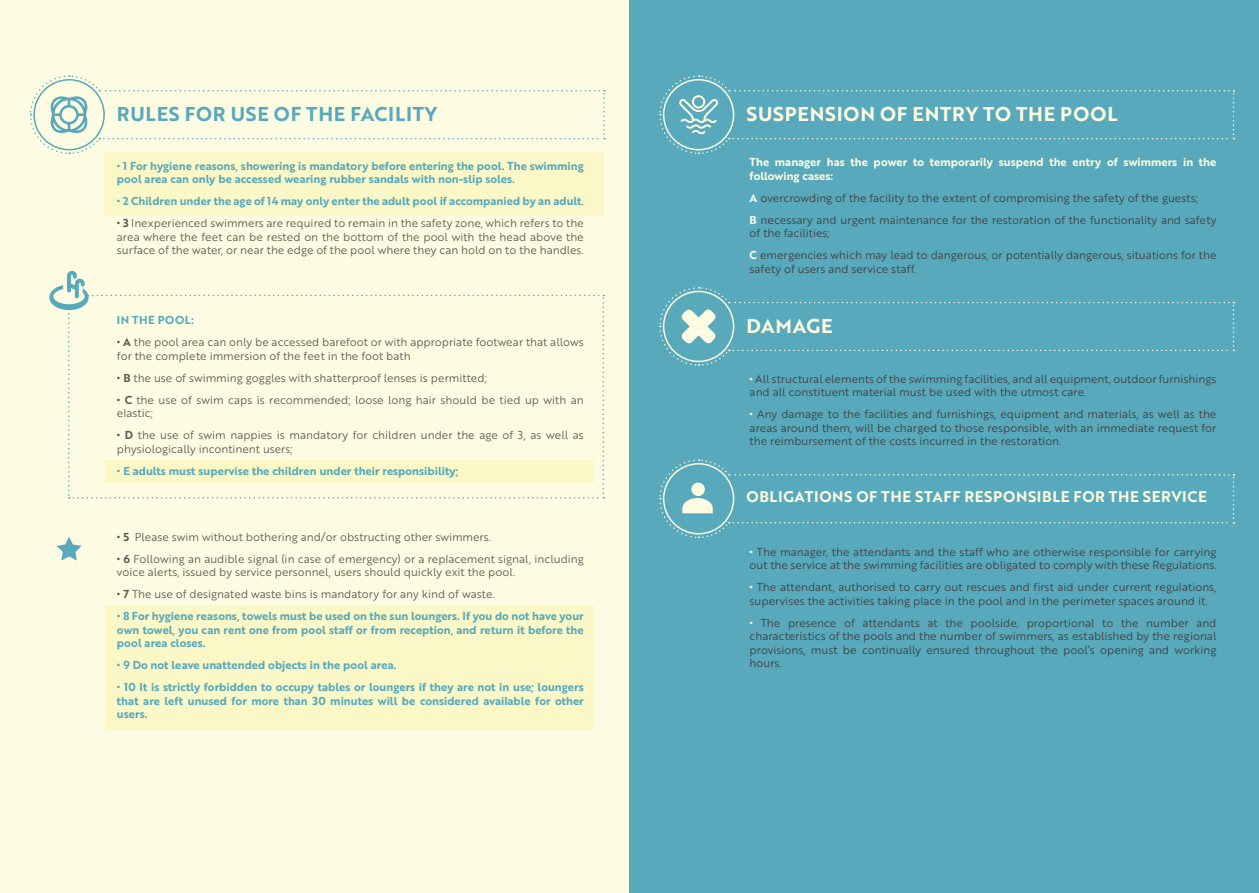
<style>
.page{position:relative;width:1259px;height:893px;background:#fff}
.page>*{position:absolute;margin:0;border:0;box-sizing:border-box;transform-origin:0 0}
.t1{font:19.5px "Brother 1816 Bold";letter-spacing:.04em;color:#fdfbe1}
.t2{font:19.5px "Brother 1816 Bold";letter-spacing:.04em;color:#57a9bb}
.t3{font:15px "Brother 1816 Bold";letter-spacing:.04em;color:#fdfbe1}
.t4{font:11.25px/13.5px "Brother 1816 Book";color:#414142}
.t5{font:11.25px/13.5px "Brother 1816 Book";color:#5e5e54}
.t6{font:11.25px/13.5px "Brother 1816 Bold";color:#57a9bb;text-align:justify}
.t7{font:11.25px/13.5px "Brother 1816 Bold";color:#fdfbe1}
.t8{font:11.25px "Brother 1816 Bold";letter-spacing:.04em;color:#57a9bb}
.s1{font-family:"Brother 1816 Book";color:#5e5e54}
.s2{font-family:"Brother 1816 Bold"}
.s3{font-family:"Brother 1816 Bold";color:#fdfbe1}
</style>
<div class="page">
<div style="left:0;top:0;width:629px;height:893px;background:#fdfbe1"></div>
<div style="left:105px;top:151px;width:499px;height:65px;background:#fbf7c6"></div>
<div style="left:105px;top:605px;width:489px;height:125px;background:#fbf7c6"></div>
<div style="left:629px;top:0;width:630px;height:893px;background:#57a9bb"></div>
<svg style="left:57px;top:537px;width:25px;height:23px"></svg>
<svg style="left:49px;top:271px;width:555px;height:227px"></svg>
<svg style="left:659px;top:75px;width:575px;height:79px"></svg>
<svg style="left:659px;top:287px;width:575px;height:79px"></svg>
<svg style="left:659px;top:459px;width:575px;height:80px"></svg>
<svg style="left:29px;top:75px;width:576px;height:80px"></svg>
<p class="t2" style="left:117px;top:99px;width:322px">RULES FOR USE OF THE FACILITY</p>
<p class="t1" style="left:746px;top:99px;width:373px">SUSPENSION OF ENTRY TO THE POOL</p>
<p class="t6" style="left:117px;top:158px;width:468px">• 1 For hygiene reasons, showering is mandatory before entering the pool. The swimming pool area can only be accessed wearing rubber sandals with non-slip soles.</p>
<p class="t6" style="left:117px;top:194px;width:468px">• 2 Children under the age of 14 may only enter the adult pool if accompanied by an adult<span class="s1">.</span></p>
<p class="t5" style="left:117px;top:216px;width:468px;text-align:justify"><span class="s2">• 3</span> Inexperienced swimmers are required to remain in the safety zone, which refers to the area where the feet can be rested on the bottom of the pool with the head above the surface of the water, or near the edge of the pool where they can hold on to the handles.</p>
<p class="t8" style="left:117px;top:312px;width:79px">IN THE POOL:</p>
<p class="t5" style="left:117px;top:335px;width:468px"><span class="s2">• A</span> the pool area can only be accessed barefoot or with appropriate footwear that allows for the complete immersion of the feet in the foot bath</p>
<p class="t5" style="left:117px;top:371px;width:371px"><span class="s2">• B</span> the use of swimming goggles with shatterproof lenses is permitted;</p>
<p class="t5" style="left:117px;top:393px;width:468px"><span class="s2">• C</span> the use of swim caps is recommended; loose long hair should be tied up with an elastic;</p>
<p class="t5" style="left:117px;top:428px;width:468px"><span class="s2">• D</span> the use of swim nappies is mandatory for children under the age of 3, as well as physiologically incontinent users;</p>
<p class="t6" style="left:117px;top:464px;width:343px">• E adults must supervise the children under their responsibility;</p>
<p class="t5" style="left:117px;top:530px;width:375px"><span class="s2">• 5</span> Please swim without bothering and/or obstructing other swimmers.</p>
<p class="t5" style="left:117px;top:552px;width:468px"><span class="s2">• 6</span> Following an audible signal (in case of emergency) or a replacement signal, including voice alerts, issued by service personnel, users should quickly exit the pool.</p>
<p class="t5" style="left:117px;top:587px;width:379px"><span class="s2">• 7</span> The use of designated waste bins is mandatory for any kind of waste.</p>
<p class="t6" style="left:117px;top:609px;width:468px">• 8 For hygiene reasons, towels must be used on the sun loungers. If you do not have your own towel, you can rent one from pool staff or from reception, and return it before the pool area closes.</p>
<p class="t6" style="left:117px;top:658px;width:281px">• 9 Do not leave unattended objects in the pool area.</p>
<p class="t6" style="left:117px;top:680px;width:468px">• 10 It is strictly forbidden to occupy tables or loungers if they are not in use; loungers that are left unused for more than 30 minutes will be considered available for other users.</p>
<p class="t7" style="left:749px;top:155px;width:468px">The manager has the power to temporarily suspend the entry of swimmers in the following cases:</p>
<p class="t4" style="left:749px;top:191px;width:450px"><span class="s3">A</span> overcrowding of the facility to the extent of compromising the safety of the guests;</p>
<p class="t4" style="left:749px;top:213px;width:468px"><span class="s3">B</span> necessary and urgent maintenance for the restoration of the functionality and safety of the facilities;</p>
<p class="t4" style="left:749px;top:248px;width:468px"><span class="s3">C</span> emergencies which may lead to dangerous, or potentially dangerous, situations for the safety of users and service staff.</p>
<p class="t1" style="left:746px;top:311px;width:88px">DAMAGE</p>
<p class="t4" style="left:749px;top:372px;width:468px"><span class="s3">•</span> All structural elements of the swimming facilities, and all equipment, outdoor furnishings and all constituent material must be used with the utmost care.</p>
<p class="t4" style="left:749px;top:407px;width:468px;text-align:justify"><span class="s3">•</span> Any damage to the facilities and furnishings, equipment and materials, as well as the areas around them, will be charged to those responsible, with an immediate request for the reimbursement of the costs incurred in the restoration.</p>
<p class="t3" style="left:746px;top:485px;width:462px">OBLIGATIONS OF THE STAFF RESPONSIBLE FOR THE SERVICE</p>
<p class="t4" style="left:749px;top:544px;width:468px"><span class="s3">•</span> The manager, the attendants and the staff who are otherwise responsible for carrying out the service at the swimming facilities are obligated to comply with these Regulations.</p>
<p class="t4" style="left:749px;top:580px;width:468px"><span class="s3">•</span> The attendant, authorised to carry out rescues and first aid under current regulations, supervises the activities taking place in the pool and in the perimeter spaces around it.</p>
<p class="t4" style="left:749px;top:615px;width:468px;text-align:justify"><span class="s3">•</span> The presence of attendants at the poolside, proportional to the number and characteristics of the pools and the number of swimmers, as established by the regional provisions, must be continually ensured throughout the pool’s opening and working hours.</p>
</div>
